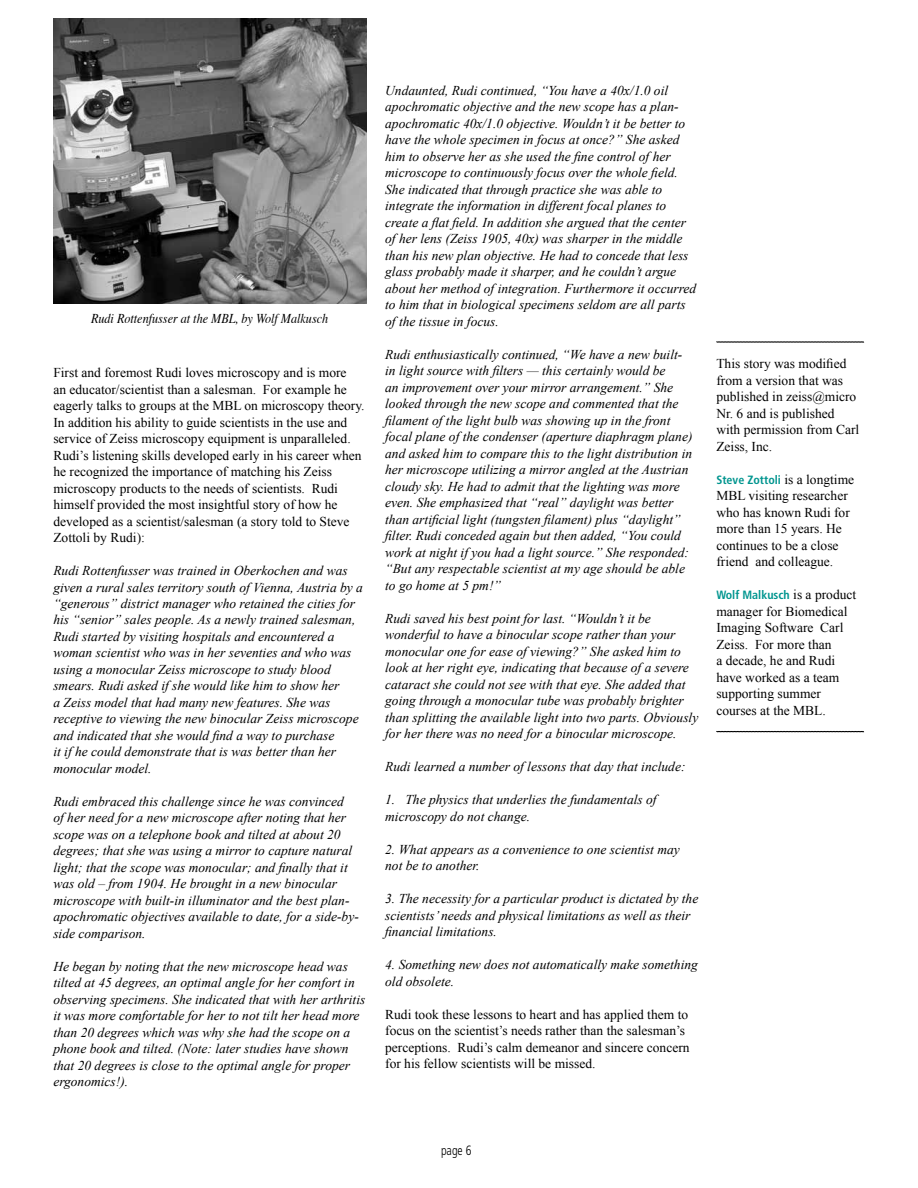
<style>
.page{position:relative;width:918px;height:1188px;background:#fff}
.page>*{position:absolute;margin:0;border:0;box-sizing:border-box;transform-origin:0 0}
.t1{font:italic 13.5px/16.5px "Times New Roman";color:#000}
.t2{font:13.5px/16.5px "Times New Roman";color:#000}
.t3{font:italic 13.5px "Times";color:#000;scale:.9 1}
.t4{font:300 condensed 13.5px "Frutiger";color:#000;scale:.9 1}
.t5{font:700 condensed 12px "Frutiger";color:#00958f}
.s1{font-family:"Times New Roman";font-weight:400;font-stretch:normal;font-size:13.5px;color:#000}
</style>
<div class="page">
<img style="left:53px;top:18px;width:314px;height:286px">
<svg style="left:716px;top:342px;width:148px;height:1px"></svg>
<svg style="left:716px;top:731px;width:148px;height:1px"></svg>
<p class="t3" style="left:91px;top:307px;width:265px">Rudi Rottenfusser at the MBL, by Wolf Malkusch</p>
<p class="t2" style="left:53px;top:364px;width:313px">First and foremost Rudi loves microscopy and is more<br>an educator/scientist than a salesman. For example he eagerly talks to groups at the MBL on microscopy theory.<br>In addition his ability to guide scientists in the use and service of Zeiss microscopy equipment is unparalleled.<br>Rudi’s listening skills developed early in his career when he recognized the importance of matching his Zeiss microscopy products to the needs of scientists. Rudi himself provided the most insightful story of how he developed as a scientist/salesman (a story told to Steve Zottoli by Rudi):</p>
<p class="t1" style="left:53px;top:562px;width:311px">Rudi Rottenfusser was trained in Oberkochen and was given a rural sales territory south of Vienna, Austria by a “generous” district manager who retained the cities for his “senior” sales people. As a newly trained salesman, Rudi started by visiting hospitals and encountered a woman scientist who was in her seventies and who was using a monocular Zeiss microscope to study blood smears. Rudi asked if she would like him to show her<br>a Zeiss model that had many new features. She was receptive to viewing the new binocular Zeiss microscope and indicated that she would find a way to purchase<br>it if he could demonstrate that is was better than her monocular model.</p>
<p class="t1" style="left:53px;top:793px;width:307px">Rudi embraced this challenge since he was convinced<br>of her need for a new microscope after noting that her scope was on a telephone book and tilted at about 20 degrees; that she was using a mirror to capture natural light; that the scope was monocular; and finally that it was old – from 1904. He brought in a new binocular microscope with built-in illuminator and the best plan&shy;apochromatic objectives available to date, for a side-by&shy;side comparison.</p>
<p class="t1" style="left:53px;top:958px;width:313px">He began by noting that the new microscope head was tilted at 45 degrees, an optimal angle for her comfort in observing specimens. She indicated that with her arthritis it was more comfortable for her to not tilt her head more than 20 degrees which was why she had the scope on a phone book and tilted. (Note: later studies have shown that 20 degrees is close to the optimal angle for proper ergonomics!).</p>
<p class="t1" style="left:385px;top:82px;width:312px">Undaunted, Rudi continued, “You have a 40x/1.0 oil apochromatic objective and the new scope has a plan&shy;apochromatic 40x/1.0 objective. Wouldn’t it be better to have the whole specimen in focus at once?” She asked him to observe her as she used the fine control of her microscope to continuously focus over the whole field.<br>She indicated that through practice she was able to integrate the information in different focal planes to create a flat field. In addition she argued that the center of her lens (Zeiss 1905, 40x) was sharper in the middle than his new plan objective. He had to concede that less glass probably made it sharper, and he couldn’t argue about her method of integration. Furthermore it occurred to him that in biological specimens seldom are all parts of the tissue in focus.</p>
<p class="t1" style="left:385px;top:346px;width:309px">Rudi enthusiastically continued, “We have a new built&shy;in light source with filters — this certainly would be<br>an improvement over your mirror arrangement.” She looked through the new scope and commented that the filament of the light bulb was showing up in the front focal plane of the condenser (aperture diaphragm plane) and asked him to compare this to the light distribution in her microscope utilizing a mirror angled at the Austrian cloudy sky. He had to admit that the lighting was more even. She emphasized that “real” daylight was better than artificial light (tungsten filament) plus “daylight” filter. Rudi conceded again but then added, “You could work at night if you had a light source.” She responded: “But any respectable scientist at my age should be able to go home at 5 pm!”</p>
<p class="t1" style="left:385px;top:610px;width:315px">Rudi saved his best point for last. “Wouldn’t it be wonderful to have a binocular scope rather than your monocular one for ease of viewing?” She asked him to look at her right eye, indicating that because of a severe cataract she could not see with that eye. She added that going through a monocular tube was probably brighter than splitting the available light into two parts. Obviously for her there was no need for a binocular microscope.</p>
<p class="t1" style="left:385px;top:758px;width:302px">Rudi learned a number of lessons that day that include:</p>
<p class="t1" style="left:385px;top:791px;width:273px">1. The physics that underlies the fundamentals of microscopy do not change.</p>
<p class="t1" style="left:385px;top:841px;width:296px">2. What appears as a convenience to one scientist may not be to another.</p>
<p class="t1" style="left:385px;top:890px;width:315px">3. The necessity for a particular product is dictated by the scientists’ needs and physical limitations as well as their financial limitations.</p>
<p class="t1" style="left:385px;top:956px;width:314px">4. Something new does not automatically make something old obsolete.</p>
<p class="t2" style="left:385px;top:1006px;width:306px">Rudi took these lessons to heart and has applied them to focus on the scientist’s needs rather than the salesman’s perceptions. Rudi’s calm demeanor and sincere concern for his fellow scientists will be missed.</p>
<p class="t2" style="left:716px;top:355px;width:144px">This story was modified from a version that was published in zeiss@micro<br>Nr. 6 and is published with permission from Carl<br>Zeiss, Inc.</p>
<p class="t5" style="left:716px;top:472px;width:139px">Steve Zottoli <span class="s1">is a longtime</span></p>
<p class="t2" style="left:716px;top:487px;width:135px">MBL visiting researcher who has known Rudi for more than 15 years. He continues to be a close friend and colleague.</p>
<p class="t5" style="left:716px;top:588px;width:141px">Wolf Malkusch <span class="s1">is a product</span></p>
<p class="t2" style="left:716px;top:603px;width:133px">manager for Biomedical<br>Imaging Software Carl<br>Zeiss. For more than<br>a decade, he and Rudi have worked as a team supporting summer courses at the MBL.</p>
<p class="t4" style="left:441px;top:1142px;width:35px">page 6</p>
</div>
